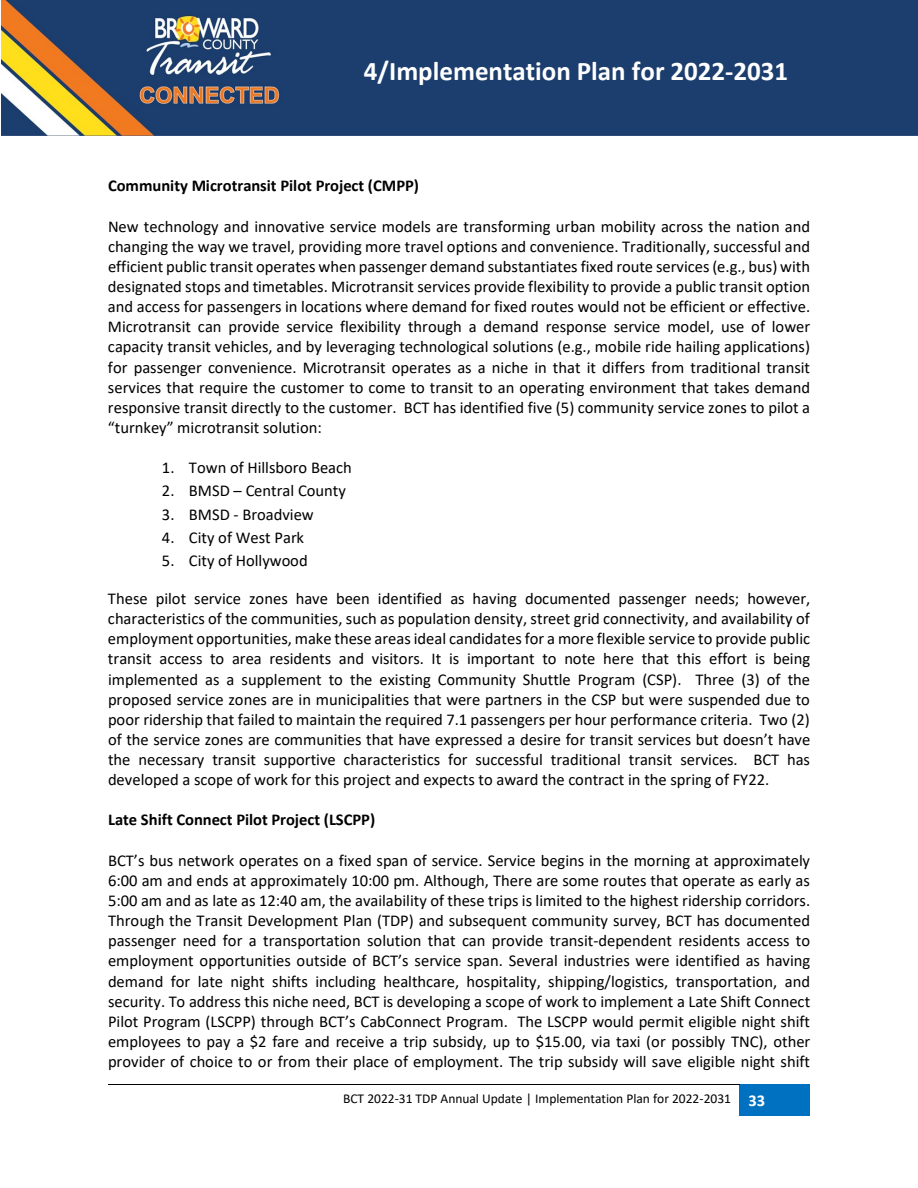
<style>
.page{position:relative;width:918px;height:1188px;background:#fff}
.page>*{position:absolute;margin:0;border:0;box-sizing:border-box;transform-origin:0 0}
.t1{font:700 27px "Calibri";color:#fff}
.t2{font:16.5px/20.1px "Calibri";color:#000;text-align:justify}
.t3{font:700 16.5px "Calibri";letter-spacing:-.005em;color:#000}
.t4{font:13.5px "Calibri";color:#000}
.s1{font-weight:700;font-size:16.5px;color:#fff}
</style>
<div class="page">
<img style="left:1px;top:0;width:917px;height:136px">
<div style="left:740px;top:1085px;width:70px;height:31px;background:#0070c0"></div>
<hr style="left:108px;top:1084px;width:632px;height:1px;background:#000">
<hr style="left:741px;top:1084px;width:69px;height:1px;background:#c0504d">
<p class="t1" style="left:364px;top:52px;width:426px">4/Implementation Plan for 2022-2031</p>
<p class="t3" style="left:108px;top:174px;width:312px">Community Microtransit Pilot Project (CMPP)</p>
<p class="t2" style="left:108px;top:216px;width:704px">New technology and innovative service models are transforming urban mobility across the nation and changing the way we travel, providing more travel options and convenience. Traditionally, successful and efficient public transit operates when passenger demand substantiates fixed route services (e.g., bus) with designated stops and timetables. Microtransit services provide flexibility to provide a public transit option and access for passengers in locations where demand for fixed routes would not be efficient or effective.<br>Microtransit can provide service flexibility through a demand response service model, use of lower capacity transit vehicles, and by leveraging technological solutions (e.g., mobile ride hailing applications) for passenger convenience. Microtransit operates as a niche in that it differs from traditional transit services that require the customer to come to transit to an operating environment that takes demand responsive transit directly to the customer. BCT has identified five (5) community service zones to pilot a “turnkey” microtransit solution:</p>
<p class="t2" style="left:162px;top:457px;width:191px">1. Town of Hillsboro Beach</p>
<p class="t2" style="left:162px;top:480px;width:185px">2. BMSD – Central County</p>
<p class="t2" style="left:162px;top:504px;width:153px">3. BMSD - Broadview</p>
<p class="t2" style="left:162px;top:527px;width:144px">4. City of West Park</p>
<p class="t2" style="left:162px;top:550px;width:147px">5. City of Hollywood</p>
<p class="t2" style="left:108px;top:588px;width:704px">These pilot service zones have been identified as having documented passenger needs; however, characteristics of the communities, such as population density, street grid connectivity, and availability of employment opportunities, make these areas ideal candidates for a more flexible service to provide public transit access to area residents and visitors. It is important to note here that this effort is being implemented as a supplement to the existing Community Shuttle Program (CSP). Three (3) of the proposed service zones are in municipalities that were partners in the CSP but were suspended due to poor ridership that failed to maintain the required 7.1 passengers per hour performance criteria. Two (2) of the service zones are communities that have expressed a desire for transit services but doesn’t have the necessary transit supportive characteristics for successful traditional transit services. BCT has developed a scope of work for this project and expects to award the contract in the spring of FY22.</p>
<p class="t3" style="left:108px;top:808px;width:269px">Late Shift Connect Pilot Project (LSCPP)</p>
<p class="t2" style="left:108px;top:850px;width:704px">BCT’s bus network operates on a fixed span of service. Service begins in the morning at approximately 6:00 am and ends at approximately 10:00 pm. Although, There are some routes that operate as early as 5:00 am and as late as 12:40 am, the availability of these trips is limited to the highest ridership corridors.<br>Through the Transit Development Plan (TDP) and subsequent community survey, BCT has documented passenger need for a transportation solution that can provide transit-dependent residents access to employment opportunities outside of BCT’s service span. Several industries were identified as having demand for late night shifts including healthcare, hospitality, shipping/logistics, transportation, and security. To address this niche need, BCT is developing a scope of work to implement a Late Shift Connect Pilot Program (LSCPP) through BCT’s CabConnect Program. The LSCPP would permit eligible night shift employees to pay a $2 fare and receive a trip subsidy, up to $15.00, via taxi (or possibly TNC), other provider of choice to or from their place of employment. The trip subsidy will save eligible night shift</p>
<p class="t4" style="left:343px;top:1089px;width:424px">BCT 2022-31 TDP Annual Update | Implementation Plan for 2022-2031 <span class="s1">33</span></p>
</div>
